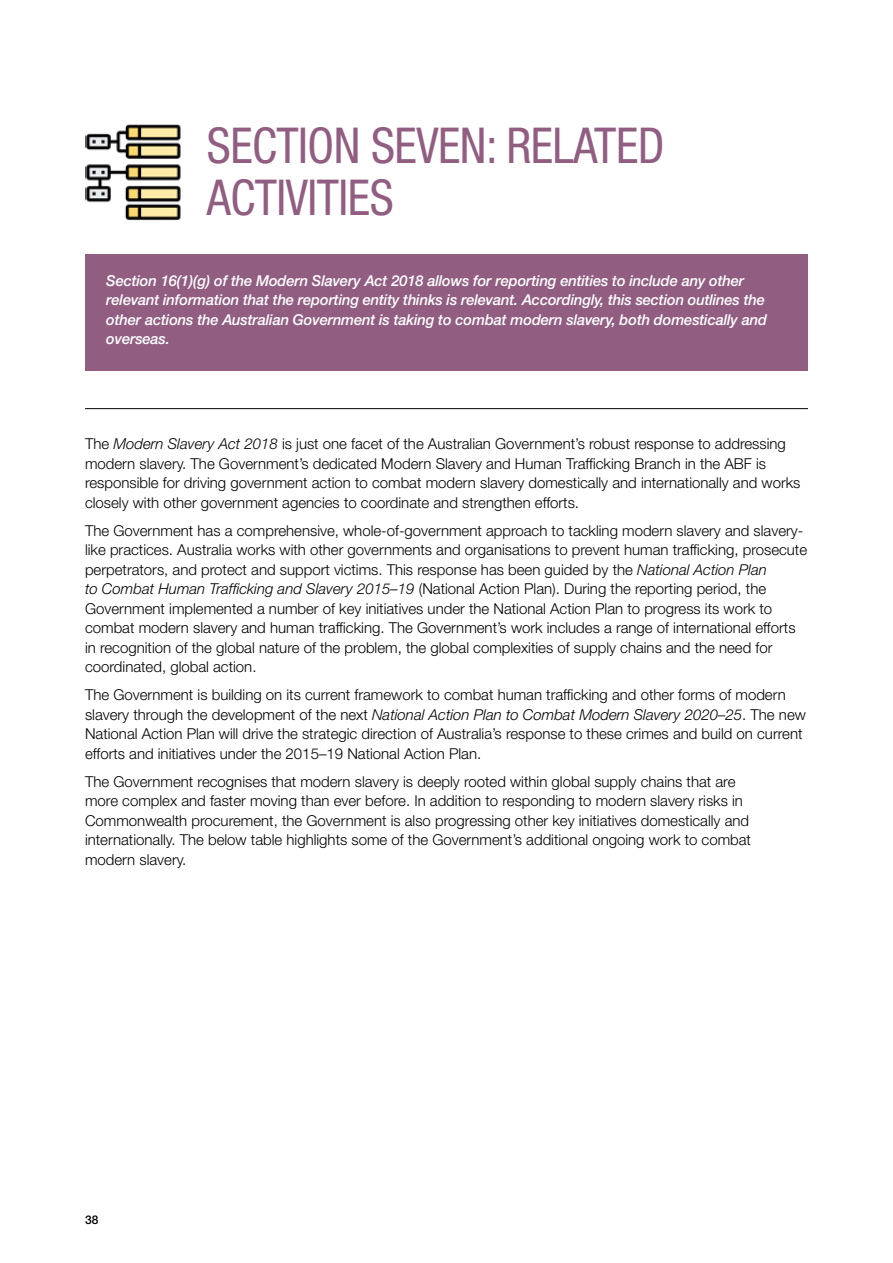
<style>
.page{position:relative;width:893px;height:1263px;background:#fff}
.page>*{position:absolute;margin:0;border:0;box-sizing:border-box;transform-origin:0 0}
.t1{font:condensed 49.5px/52.5px "Helvetica Neue LT Std";letter-spacing:-.01em;color:#915e82}
.t2{font:300 15px/19.5px "Helvetica Neue LT Std";color:#000}
.t3{font:italic 500 15px/19.5px "Helvetica Neue LT Std";letter-spacing:-.01em;color:#fff}
.t4{font:500 12px "Helvetica Neue LT Std";color:#000}
.s1{font-style:italic}
</style>
<div class="page">
<hr style="left:892px;top:0;width:1px;height:1263px;background:#ece4e8">
<div style="left:85px;top:254px;width:723px;height:116px;background:#915e82"></div>
<hr style="left:85px;top:408px;width:723px;height:1px;background:#000">
<img style="left:85px;top:124px;width:96px;height:96px">
<h1 class="t1" style="left:207px;top:119px;width:459px">SECTION SEVEN: RELATED<br>ACTIVITIES</h1>
<h3 class="t3" style="left:106px;top:271px;width:662px">Section 16(1)(g) of the Modern Slavery Act 2018 allows for reporting entities to include any other relevant information that the reporting entity thinks is relevant. Accordingly, this section outlines the other actions the Australian Government is taking to combat modern slavery, both domestically and overseas.</h3>
<p class="t2" style="left:85px;top:434px;width:717px">The <span class="s1">Modern Slavery Act 2018</span> is just one facet of the Australian Government’s robust response to addressing modern slavery. The Government’s dedicated Modern Slavery and Human Traffcking Branch in the ABF is responsible for driving government action to combat modern slavery domestically and internationally and works closely with other government agencies to coordinate and strengthen efforts.</p>
<p class="t2" style="left:85px;top:520px;width:724px">The Government has a comprehensive, whole-of-government approach to tackling modern slavery and slavery&shy;like practices. Australia works with other governments and organisations to prevent human traffcking, prosecute perpetrators, and protect and support victims. This response has been guided by the <span class="s1">National Action Plan<br>to Combat Human Traffcking and Slavery 2015–19</span> (National Action Plan). During the reporting period, the Government implemented a number of key initiatives under the National Action Plan to progress its work to combat modern slavery and human traffcking. The Government’s work includes a range of international efforts in recognition of the global nature of the problem, the global complexities of supply chains and the need for coordinated, global action.</p>
<p class="t2" style="left:85px;top:685px;width:722px">The Government is building on its current framework to combat human traffcking and other forms of modern slavery through the development of the next <span class="s1">National Action Plan to Combat Modern Slavery 2020–25</span>. The new National Action Plan will drive the strategic direction of Australia’s response to these crimes and build on current efforts and initiatives under the 2015–19 National Action Plan.</p>
<p class="t2" style="left:85px;top:771px;width:667px">The Government recognises that modern slavery is deeply rooted within global supply chains that are more complex and faster moving than ever before. In addition to responding to modern slavery risks in Commonwealth procurement, the Government is also progressing other key initiatives domestically and internationally. The below table highlights some of the Government’s additional ongoing work to combat modern slavery.</p>
<p class="t4" style="left:85px;top:1212px;width:15px">38</p>
</div>
